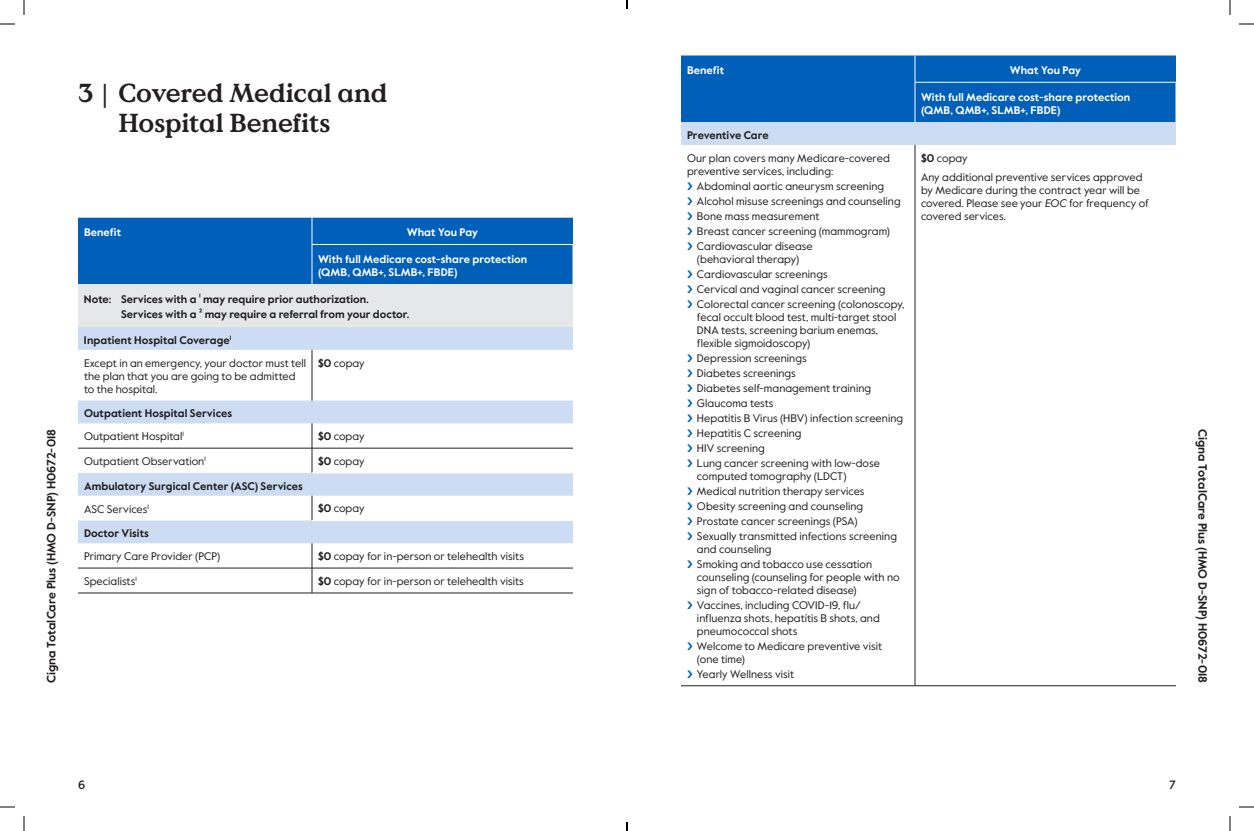
<style>
.page{position:relative;width:1254px;height:831px;background:#fff}
.page>*{position:absolute;margin:0;border:0;box-sizing:border-box;transform-origin:0 0}
.t1{font:700 26px/30px "Value Serif Pro";letter-spacing:-.01em;color:#231f20}
.t2{font:700 12px "Value Sans Pro";letter-spacing:.005em;color:#231f20}
.t3{font:500 12px "Value Sans Pro";color:#231f20}
.t4{font:11px/15px "Value Sans Pro";letter-spacing:.005em;color:#231f20}
.t5{font:700 11px/22.8px "Value Sans Pro";color:#231f20}
.t6{font:700 11px/13px "Value Sans Pro";letter-spacing:.005em;color:#fff}
.s1{font-weight:700}
.s2{font-weight:400}
.s3{font-style:italic}
</style>
<div class="page">
<div style="left:78px;top:284px;width:495px;height:43px;background:#e6e7e9"></div>
<svg style="left:78px;top:327px;width:495px;height:216px"></svg>
<hr style="left:78px;top:448px;width:234px;height:1px;background:#231f20">
<hr style="left:312px;top:448px;width:261px;height:1px;background:#231f20">
<hr style="left:78px;top:568px;width:234px;height:1px;background:#231f20">
<hr style="left:312px;top:568px;width:261px;height:1px;background:#231f20">
<hr style="left:312px;top:350px;width:1px;height:51px;background:#231f20">
<svg style="left:312px;top:423px;width:1px;height:50px"></svg>
<svg style="left:312px;top:496px;width:1px;height:24px"></svg>
<svg style="left:312px;top:543px;width:1px;height:50px"></svg>
<hr style="left:312px;top:473px;width:261px;height:1px;background:#fff">
<hr style="left:312px;top:520px;width:261px;height:1px;background:#fff">
<hr style="left:78px;top:593px;width:234px;height:1px;background:#231f20">
<hr style="left:312px;top:593px;width:261px;height:1px;background:#231f20">
<div style="left:78px;top:218px;width:495px;height:66px;background:#005fb9"></div>
<hr style="left:312px;top:244px;width:262px;height:1px;background:#fff">
<hr style="left:572px;top:245px;width:2px;height:39px;background:#fff">
<hr style="left:312px;top:245px;width:1px;height:39px;background:#fff">
<div style="left:681px;top:56px;width:495px;height:66px;background:#005fb9"></div>
<div style="left:681px;top:122px;width:495px;height:23px;background:#ccdcf2"></div>
<hr style="left:915px;top:145px;width:1px;height:541px;background:#231f20">
<hr style="left:681px;top:686px;width:234px;height:1px;background:#231f20">
<hr style="left:915px;top:686px;width:261px;height:1px;background:#231f20">
<hr style="left:914px;top:56px;width:2px;height:26px;background:#fff">
<hr style="left:914px;top:82px;width:262px;height:1px;background:#fff">
<hr style="left:914px;top:83px;width:2px;height:39px;background:#fff">
<svg style="left:0;top:23px;width:15px;height:2px"></svg>
<svg style="left:1239px;top:23px;width:15px;height:2px"></svg>
<svg style="left:0;top:806px;width:15px;height:2px"></svg>
<svg style="left:1239px;top:806px;width:15px;height:2px"></svg>
<svg style="left:23px;top:0;width:2px;height:15px"></svg>
<svg style="left:23px;top:816px;width:2px;height:15px"></svg>
<svg style="left:1229px;top:0;width:2px;height:15px"></svg>
<svg style="left:1229px;top:816px;width:2px;height:15px"></svg>
<svg style="left:626px;top:0;width:2px;height:9px"></svg>
<svg style="left:626px;top:822px;width:2px;height:9px"></svg>
<h1 class="t1" style="left:118px;top:79px;width:270px;text-indent:-40px">3 | Covered Medical and<br>Hospital Benefits</h1>
<p class="t2" style="left:44px;top:683px;width:256px;rotate:-90deg">Cigna TotalCare Plus (HMO D-SNP) H0672-018</p>
<p class="t6" style="left:84px;top:227px;width:39px">Benefit</p>
<p class="t6" style="left:407px;top:227px;width:73px">What You Pay</p>
<p class="t6" style="left:318px;top:253px;width:211px">With full Medicare cost-share protection (QMB, QMB+, SLMB+, FBDE)</p>
<p class="t5" style="left:121px;top:292px;width:290px;line-height:15px;text-indent:-37px">Note: Services with a ¹ may require prior authorization.<br>Services with a ² may require a referral from your doctor.</p>
<p class="t4" style="left:84px;top:329px;width:223px;line-height:22.8px"><span class="s1">Inpatient Hospital Coverage</span><sup>1<br></sup>Except in an emergency, your doctor must tell</p>
<p class="t4" style="left:84px;top:369px;width:213px;line-height:13px">the plan that you are going to be admitted to the hospital.</p>
<p class="t4" style="left:318px;top:355px;width:48px"><span class="s1">$0</span> copay</p>
<p class="t5" style="left:84px;top:403px;width:150px">Outpatient Hospital Services<br><span class="s2">Outpatient Hospital</span><sup>1</sup></p>
<p class="t4" style="left:318px;top:429px;width:48px"><span class="s1">$0</span> copay</p>
<p class="t4" style="left:84px;top:454px;width:123px">Outpatient Observation<sup>1</sup></p>
<p class="t4" style="left:318px;top:454px;width:48px"><span class="s1">$0</span> copay</p>
<p class="t5" style="left:84px;top:475px;width:220px">Ambulatory Surgical Center (ASC) Services<br><span class="s2">ASC Services</span><sup>1</sup></p>
<p class="t4" style="left:318px;top:501px;width:48px"><span class="s1">$0</span> copay</p>
<p class="t5" style="left:84px;top:523px;width:66px">Doctor Visits</p>
<p class="t4" style="left:84px;top:549px;width:138px">Primary Care Provider (PCP)</p>
<p class="t4" style="left:318px;top:549px;width:207px"><span class="s1">$0</span> copay for in-person or telehealth visits</p>
<p class="t4" style="left:84px;top:574px;width:54px">Specialists<sup>1</sup></p>
<p class="t4" style="left:318px;top:574px;width:207px"><span class="s1">$0</span> copay for in-person or telehealth visits</p>
<p class="t6" style="left:687px;top:64px;width:39px">Benefit</p>
<p class="t6" style="left:1010px;top:64px;width:73px">What You Pay</p>
<p class="t6" style="left:921px;top:91px;width:211px">With full Medicare cost-share protection (QMB, QMB+, SLMB+, FBDE)</p>
<p class="t5" style="left:687px;top:124px;width:83px">Preventive Care</p>
<p class="t4" style="left:687px;top:152px;width:204px;line-height:13px">Our plan covers many Medicare-covered preventive services, including:</p>
<p class="t4" style="left:697px;top:179px;width:205px">Abdominal aortic aneurysm screening Alcohol misuse screenings and counseling Bone mass measurement<br>Breast cancer screening (mammogram)<br>Cardiovascular disease</p>
<p class="t4" style="left:697px;top:252px;width:209px">(behavioral therapy)<br>Cardiovascular screenings<br>Cervical and vaginal cancer screening Colorectal cancer screening (colonoscopy,</p>
<p class="t4" style="left:697px;top:311px;width:201px;line-height:13px">fecal occult blood test, multi-target stool<br>DNA tests, screening barium enemas, flexible sigmoidoscopy)</p>
<p class="t4" style="left:697px;top:351px;width:208px">Depression screenings<br>Diabetes screenings<br>Diabetes self-management training<br>Glaucoma tests<br>Hepatitis B Virus (HBV) infection screening<br>Hepatitis C screening<br>HIV screening<br>Lung cancer screening with low-dose</p>
<p class="t4" style="left:697px;top:469px;width:202px">computed tomography (LDCT)<br>Medical nutrition therapy services Obesity screening and counseling Prostate cancer screenings (PSA)<br>Sexually transmitted infections screening</p>
<p class="t4" style="left:697px;top:542px;width:177px">and counseling<br>Smoking and tobacco use cessation</p>
<p class="t4" style="left:697px;top:571px;width:204px;line-height:13px">counseling (counseling for people with no sign of tobacco-related disease)</p>
<p class="t4" style="left:697px;top:599px;width:184px;line-height:13px">Vaccines, including COVID-19, flu/ influenza shots, hepatitis B shots, and pneumococcal shots</p>
<p class="t4" style="left:697px;top:640px;width:187px;line-height:13px">Welcome to Medicare preventive visit (one time)</p>
<p class="t4" style="left:697px;top:667px;width:99px">Yearly Wellness visit</p>
<p class="t4" style="left:921px;top:149px;width:223px;line-height:19px"><span class="s1">$0</span> copay<br>Any additional preventive services approved</p>
<p class="t4" style="left:921px;top:184px;width:229px;line-height:13px">by Medicare during the contract year will be covered. Please see your <span class="s3">EOC</span> for frequency of covered services.</p>
<p class="t2" style="left:1210px;top:429px;width:256px;rotate:90deg">Cigna TotalCare Plus (HMO D-SNP) H0672-018</p>
<p class="t3" style="left:78px;top:778px;width:9px">6</p>
<p class="t3" style="left:1169px;top:778px;width:8px">7</p>
</div>
